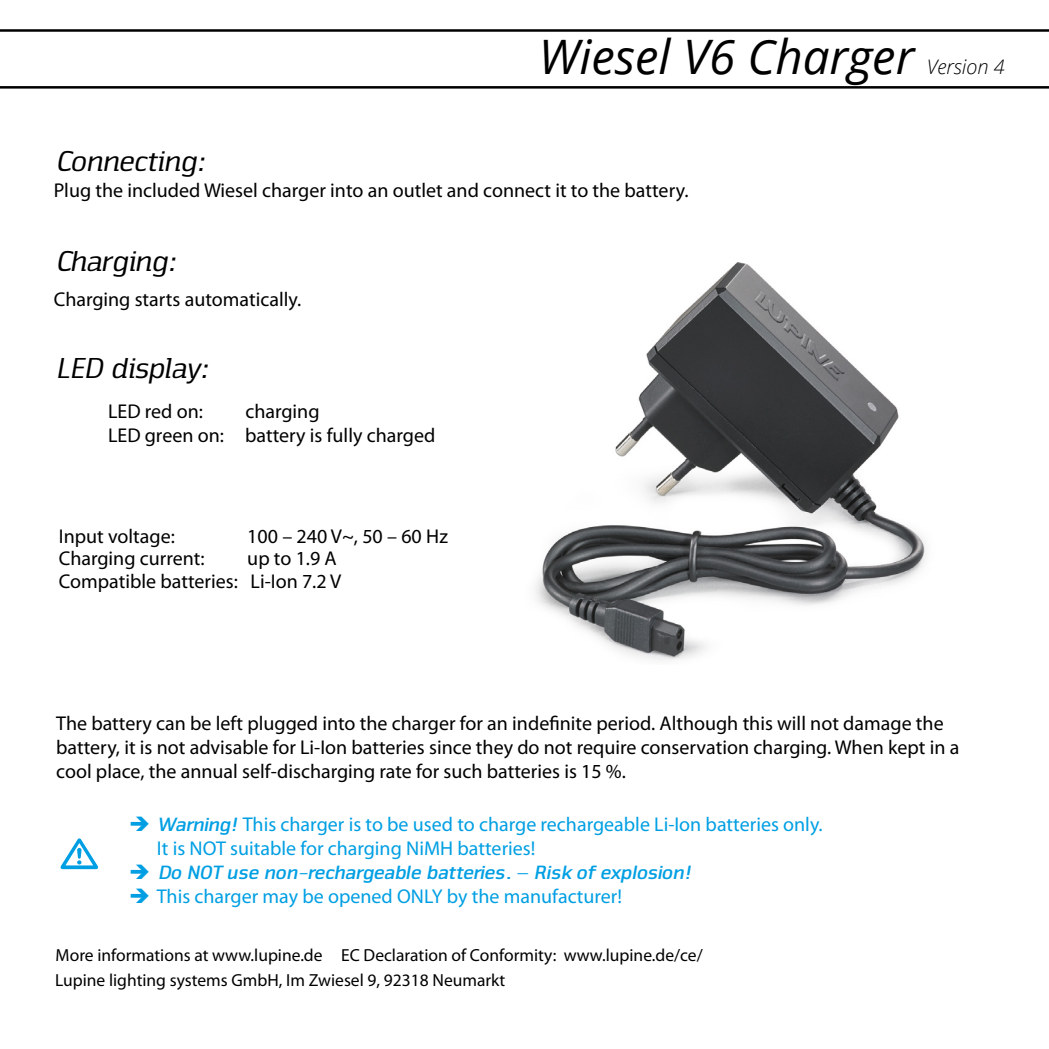
<style>
.page{position:relative;width:1049px;height:1049px;background:#fff}
.page>*{position:absolute;margin:0;border:0;box-sizing:border-box;transform-origin:0 0}
.t1{font:italic 47.5px "Open Sans";color:#000}
.t2{font:italic 30px "Nuri Regular Slab";color:#000}
.t3{font:20px/24px "Myriad Pro";color:#000}
.t4{font:20px/24px "Myriad Pro";color:#009fe3}
.t5{font:italic 700 20px "Nuri";color:#009fe3}
.t6{font:italic 300 20px "Open Sans";color:#000}
.t7{font:17.5px/24.2px "Myriad Pro";color:#000}
.s1{font-family:"Nuri";font-weight:700;font-style:italic}
</style>
<div class="page">
<svg style="left:0;top:29px;width:1049px;height:60px"></svg>
<svg style="left:61px;top:838px;width:37px;height:31px"></svg>
<img style="left:535px;top:262px;width:391px;height:399px">
<h1 class="t1" style="left:539px;top:25px;width:377px">Wiesel V6 Charger</h1>
<p class="t6" style="left:927px;top:53px;width:80px">Version 4</p>
<h2 class="t2" style="left:54px;top:142px;width:149px">Connecting:</h2>
<p class="t3" style="left:54px;top:178px;width:636px">Plug the included Wiesel charger into an outlet and connect it to the battery.</p>
<h2 class="t2" style="left:54px;top:242px;width:120px">Charging:</h2>
<p class="t3" style="left:54px;top:287px;width:249px">Charging starts automatically.</p>
<h2 class="t2" style="left:54px;top:349px;width:153px">LED display:</h2>
<p class="t3" style="left:108px;top:399px;width:96px">LED red on:</p>
<p class="t3" style="left:108px;top:399px;width:329px;text-indent:137px">charging<br>LED green on: battery is fully charged</p>
<p class="t3" style="left:59px;top:524px;width:118px">Input voltage:</p>
<p class="t3" style="left:247px;top:524px;width:202px">100 – 240 V~, 50 – 60 Hz</p>
<p class="t3" style="left:59px;top:546px;width:147px">Charging current:</p>
<p class="t3" style="left:59px;top:547px;width:284px;line-height:22.5px;text-align:right">up to 1.9 A<br>Compatible batteries: Li-Ion 7.2 V</p>
<p class="t3" style="left:56px;top:711px;width:905px">The battery can be left plugged into the charger for an indefinite period. Although this will not damage the battery, it is not advisable for Li-Ion batteries since they do not require conservation charging. When kept in a cool place, the annual self-discharging rate for such batteries is 15 %.</p>
<p class="t4" style="left:157px;top:812px;width:667px;text-indent:-28px">➔ <span class="s1">Warning!</span> This charger is to be used to charge rechargeable Li-Ion batteries only.<br>It is NOT suitable for charging NiMH batteries!</p>
<p class="t5" style="left:129px;top:860px;width:561px">➔ Do NOT use non-rechargeable batteries. – Risk of explosion!</p>
<p class="t4" style="left:129px;top:884px;width:494px">➔ This charger may be opened ONLY by the manufacturer!</p>
<p class="t7" style="left:55px;top:943px;width:649px">More informations at www.lupine.de EC Declaration of Conformity: www.lupine.de/ce/<br>Lupine lighting systems GmbH, Im Zwiesel 9, 92318 Neumarkt</p>
</div>
